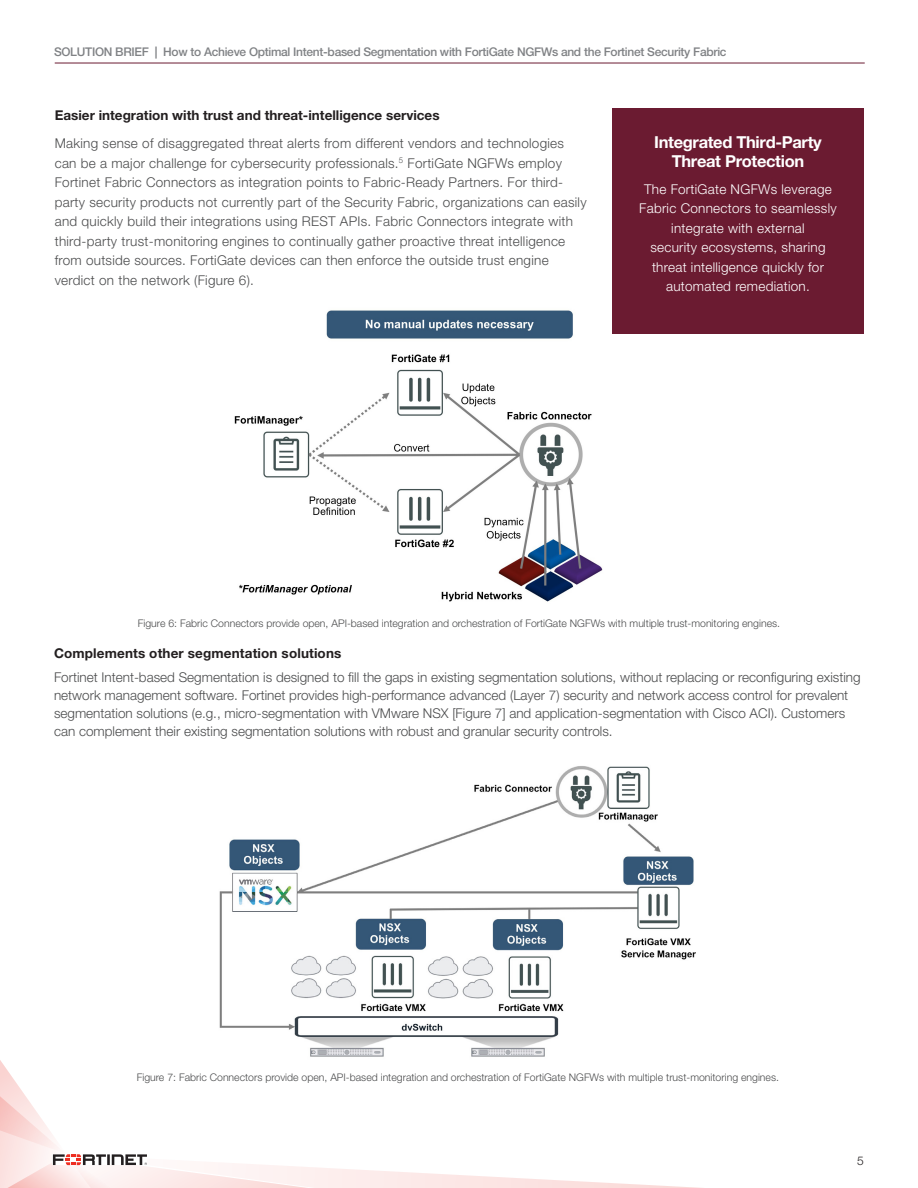
<style>
.page{position:relative;width:918px;height:1188px;background:#fff}
.page>*{position:absolute;margin:0;border:0;box-sizing:border-box;transform-origin:0 0}
.Sidebar_-_Bullets_co{font:700 16.5px/19.5px "Helvetica Neue LT Pro";letter-spacing:-.02em;color:#fff;text-align:center}
.Body_Copy{font:300 13.5px/19.5px "Helvetica Neue LT Pro";letter-spacing:.02em;color:#4b4c4d}
.Body_Copy-2{font:300 13.5px/18px "Helvetica Neue LT Pro";color:#4b4c4d}
.Body_Copy-3{font:300 13.5px/19.5px "Helvetica Neue LT Pro";letter-spacing:.02em;color:#fff;text-align:center}
.Body_Copy-4{font:700 13.5px "Helvetica Neue LT Pro";color:#231f20}
.Body_Copy_Sub-SUBHEA{font:700 13.5px "Helvetica Neue LT Pro";letter-spacing:.01em;color:#231f20}
.t1{font:500 12px "Helvetica Neue LT Pro";letter-spacing:-.025em;color:#808285}
.t2{font:300 12px "Helvetica Neue LT Pro";color:#231f20}
.Figure_Description{font:300 10.5px "Helvetica Neue LT Pro";color:#4b4c4d}
.s1{font-weight:700}
</style>
<div class="page">
<hr style="left:55px;top:63px;width:810px;height:1px;background:#6b1b31">
<svg style="left:0;top:1060px;width:700px;height:128px"></svg>
<img style="left:234px;top:310px;width:369px;height:292px">
<div style="left:612px;top:108px;width:252px;height:226px;background:#6b1b31"></div>
<img style="left:204px;top:766px;width:496px;height:296px">
<p class="t1" style="left:54px;top:44px;width:674px">SOLUTION BRIEF <span class="s1">|</span> How to Achieve Optimal Intent-based Segmentation with FortiGate NGFWs and the Fortinet Security Fabric</p>
<p class="Body_Copy-4" style="left:55px;top:107px;width:386px">Easier integration with trust and threat-intelligence services</p>
<p class="Body_Copy" style="left:55px;top:133px;width:533px">Making sense of disaggregated threat alerts from different vendors and technologies can be a major challenge for cybersecurity professionals.<sup>5</sup> FortiGate NGFWs employ Fortinet Fabric Connectors as integration points to Fabric-Ready Partners. For third&shy;party security products not currently part of the Security Fabric, organizations can easily and quickly build their integrations using REST APIs. Fabric Connectors integrate with third-party trust-monitoring engines to continually gather proactive threat intelligence from outside sources. FortiGate devices can then enforce the outside trust engine verdict on the network (Figure 6).</p>
<p class="Sidebar_-_Bullets_co" style="left:654px;top:132px;width:169px">Integrated Third-Party<br>Threat Protection</p>
<p class="Body_Copy-3" style="left:639px;top:179px;width:199px">The FortiGate NGFWs leverage<br>Fabric Connectors to seamlessly integrate with external<br>security ecosystems, sharing threat intelligence quickly for automated remediation.</p>
<p class="Figure_Description" style="left:138px;top:617px;width:644px">Figure 6: Fabric Connectors provide open, API-based integration and orchestration of FortiGate NGFWs with multiple trust-monitoring engines.</p>
<p class="Body_Copy_Sub-SUBHEA" style="left:54px;top:644px;width:289px">Complements other segmentation solutions</p>
<p class="Body_Copy-2" style="left:54px;top:668px;width:808px">Fortinet Intent-based Segmentation is designed to fill the gaps in existing segmentation solutions, without replacing or reconfiguring existing network management software. Fortinet provides high-performance advanced (Layer 7) security and network access control for prevalent segmentation solutions (e.g., micro-segmentation with VMware NSX [Figure 7] and application-segmentation with Cisco ACI). Customers can complement their existing segmentation solutions with robust and granular security controls.</p>
<p class="Figure_Description" style="left:137px;top:1071px;width:644px">Figure 7: Fabric Connectors provide open, API-based integration and orchestration of FortiGate NGFWs with multiple trust-monitoring engines.</p>
<p class="t2" style="left:857px;top:1154px;width:8px">5</p>
</div>
